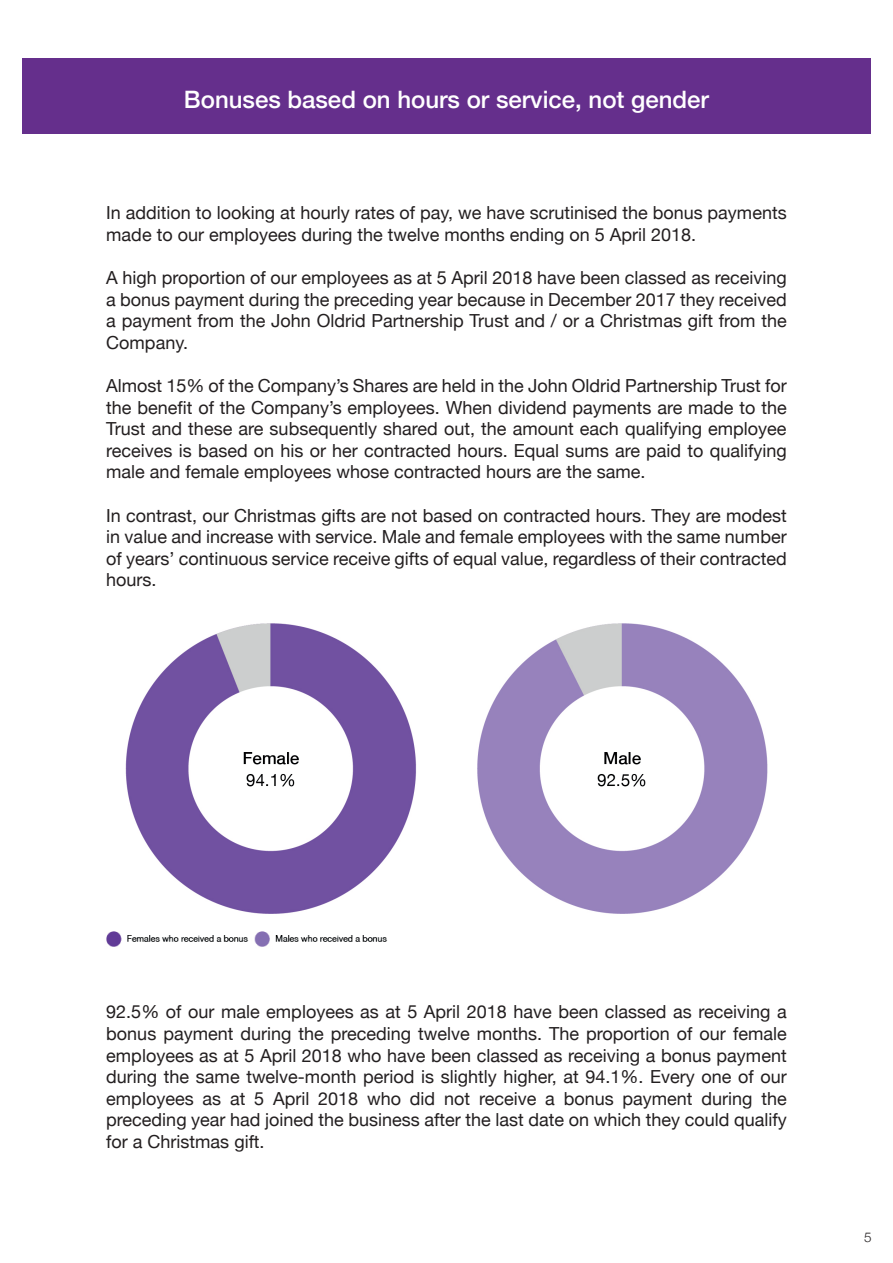
<style>
.page{position:relative;width:893px;height:1263px;background:#fff}
.page>*{position:absolute;margin:0;border:0;box-sizing:border-box;transform-origin:0 0}
.t1{font:500 24px "Helvetica Neue";color:#fff}
.t2{font:18px/21.6px "Helvetica Neue";color:#231f20;text-align:justify}
.t3{font:300 13.5px "Helvetica Neue";color:#231f20}
</style>
<div class="page">
<div style="left:22px;top:58px;width:849px;height:76px;background:#652f8c"></div>
<img style="left:125px;top:623px;width:643px;height:291px">
<img style="left:106px;top:931px;width:282px;height:16px">
<h1 class="t1" style="left:184px;top:80px;width:527px">Bonuses based on hours or service, not gender</h1>
<p class="t2" style="left:106px;top:203px;width:682px">In addition to looking at hourly rates of pay, we have scrutinised the bonus payments made to our employees during the twelve months ending on 5 April 2018.</p>
<p class="t2" style="left:106px;top:268px;width:682px">A high proportion of our employees as at 5 April 2018 have been classed as receiving a bonus payment during the preceding year because in December 2017 they received a payment from the John Oldrid Partnership Trust and / or a Christmas gift from the Company.</p>
<p class="t2" style="left:106px;top:376px;width:682px">Almost 15% of the Company’s Shares are held in the John Oldrid Partnership Trust for the benefit of the Company’s employees. When dividend payments are made to the Trust and these are subsequently shared out, the amount each qualifying employee receives is based on his or her contracted hours. Equal sums are paid to qualifying male and female employees whose contracted hours are the same.</p>
<p class="t2" style="left:106px;top:505px;width:682px">In contrast, our Christmas gifts are not based on contracted hours. They are modest in value and increase with service. Male and female employees with the same number of years’ continuous service receive gifts of equal value, regardless of their contracted hours.</p>
<p class="t2" style="left:106px;top:1002px;width:682px">92.5% of our male employees as at 5 April 2018 have been classed as receiving a bonus payment during the preceding twelve months. The proportion of our female employees as at 5 April 2018 who have been classed as receiving a bonus payment during the same twelve-month period is slightly higher, at 94.1%. Every one of our employees as at 5 April 2018 who did not receive a bonus payment during the preceding year had joined the business after the last date on which they could qualify for a Christmas gift.</p>
<p class="t3" style="left:864px;top:1226px;width:9px">5</p>
</div>
